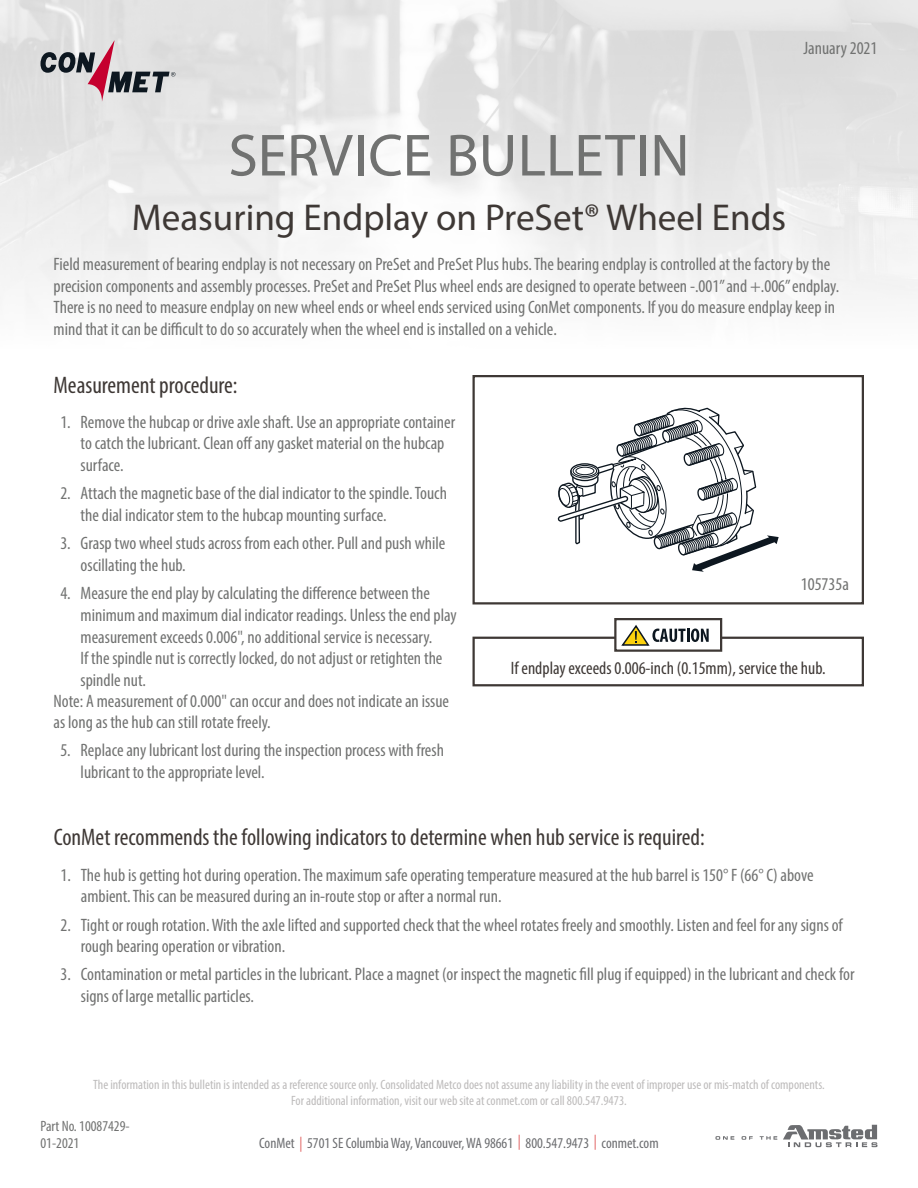
<style>
.page{position:relative;width:918px;height:1188px;background:#fff}
.page>*{position:absolute;margin:0;border:0;box-sizing:border-box;transform-origin:0 0}
.Title_Text{font:60px "Myriad Pro";color:#717271}
.Sub-Headline{font:37.5px "Myriad Pro";color:#3e3835}
.Section_Header{font:condensed 24px "Myriad Pro";color:#3e3835}
.Body_Text{font:condensed 18px/21.6px "Myriad Pro";color:#717271}
.t1{font:condensed 18px "Myriad Pro";color:#3e3835}
.t2{font:condensed 15px "Myriad Pro";color:#6c6d70}
.t3{font:condensed 15px "Myriad Pro";color:#717271}
.t4{font:condensed 13.5px/16.2px "Myriad Pro";color:#bdbbbb;text-align:center}
.s1{color:#e26867}
</style>
<div class="page">
<svg style="left:40px;top:40px;width:136px;height:62px;background:#bbb1b5"></svg>
<svg style="left:716px;top:1136px;width:18px;height:4px"></svg>
<svg style="left:742px;top:1136px;width:11px;height:4px"></svg>
<svg style="left:760px;top:1136px;width:17px;height:4px"></svg>
<svg style="left:783px;top:1125px;width:95px;height:22px"></svg>
<div style="left:472px;top:637px;width:392px;height:49px;background:#fff;border:2px solid #3e3835"></div>
<div style="left:614px;top:618px;width:108px;height:34px;background:#fff;border:2px solid #3e3835"></div>
<svg style="left:621px;top:625px;width:88px;height:21px"></svg>
<div style="left:472px;top:375px;width:392px;height:229px;background:#fff;border:2px solid #3e3835"></div>
<svg style="left:557px;top:407px;width:222px;height:165px"></svg>
<p class="Body_Text" style="left:803px;top:37px;width:76px">January 2021</p>
<p class="Title_Text" style="left:228px;top:118px;width:463px">SERVICE BULLETIN</p>
<p class="Sub-Headline" style="left:132px;top:194px;width:656px">Measuring Endplay on PreSet® Wheel Ends</p>
<p class="Body_Text" style="left:54px;top:253px;width:787px">Field measurement of bearing endplay is not necessary on PreSet and PreSet Plus hubs. The bearing endplay is controlled at the factory by the precision components and assembly processes. PreSet and PreSet Plus wheel ends are designed to operate between -.001” and +.006” endplay.<br>There is no need to measure endplay on new wheel ends or wheel ends serviced using ConMet components. If you do measure endplay keep in mind that it can be difficult to do so accurately when the wheel end is installed on a vehicle.</p>
<p class="Section_Header" style="left:54px;top:370px;width:186px">Measurement procedure:</p>
<p class="Body_Text" style="left:81px;top:411px;width:376px;text-indent:-20px">1. Remove the hubcap or drive axle shaft. Use an appropriate container to catch the lubricant. Clean off any gasket material on the hubcap surface.</p>
<p class="Body_Text" style="left:81px;top:482px;width:368px;text-indent:-20px">2. Attach the magnetic base of the dial indicator to the spindle. Touch the dial indicator stem to the hubcap mounting surface.</p>
<p class="Body_Text" style="left:81px;top:532px;width:366px;text-indent:-20px">3. Grasp two wheel studs across from each other. Pull and push while oscillating the hub.</p>
<p class="Body_Text" style="left:81px;top:582px;width:378px;text-indent:-20px">4. Measure the end play by calculating the difference between the minimum and maximum dial indicator readings. Unless the end play measurement exceeds 0.006", no additional service is necessary.<br>If the spindle nut is correctly locked, do not adjust or retighten the spindle nut.</p>
<p class="Body_Text" style="left:54px;top:690px;width:397px;line-height:21px">Note: A measurement of 0.000" can occur and does not indicate an issue as long as the hub can still rotate freely.</p>
<p class="Body_Text" style="left:81px;top:739px;width:365px;text-indent:-20px">5. Replace any lubricant lost during the inspection process with fresh lubricant to the appropriate level.</p>
<p class="Body_Text" style="left:801px;top:573px;width:50px">105735a</p>
<p class="t1" style="left:511px;top:657px;width:316px">If endplay exceeds 0.006-inch (0.15mm), service the hub.</p>
<p class="Section_Header" style="left:54px;top:823px;width:652px">ConMet recommends the following indicators to determine when hub service is required:</p>
<p class="Body_Text" style="left:81px;top:864px;width:734px;text-indent:-20px">1. The hub is getting hot during operation. The maximum safe operating temperature measured at the hub barrel is 150° F (66° C) above ambient. This can be measured during an in-route stop or after a normal run.</p>
<p class="Body_Text" style="left:81px;top:914px;width:763px;text-indent:-20px">2. Tight or rough rotation. With the axle lifted and supported check that the wheel rotates freely and smoothly. Listen and feel for any signs of rough bearing operation or vibration.</p>
<p class="Body_Text" style="left:81px;top:964px;width:775px;text-indent:-20px">3. Contamination or metal particles in the lubricant. Place a magnet (or inspect the magnetic fill plug if equipped) in the lubricant and check for signs of large metallic particles.</p>
<p class="t4" style="left:93px;top:1076px;width:733px">The information in this bulletin is intended as a reference source only. Consolidated Metco does not assume any liability in the event of improper use or mis-match of components.<br>For additional information, visit our web site at conmet.com or call 800.547.9473.</p>
<p class="t3" style="left:40px;top:1117px;width:91px">Part No. 10087429-</p>
<p class="t3" style="left:40px;top:1133px;width:40px">01-2021</p>
<p class="t2" style="left:259px;top:1133px;width:401px">ConMet <span class="s1">|</span> 5701 SE Columbia Way, Vancouver, WA 98661 <span class="s1">|</span> 800.547.9473 <span class="s1">|</span> conmet.com</p>
</div>
